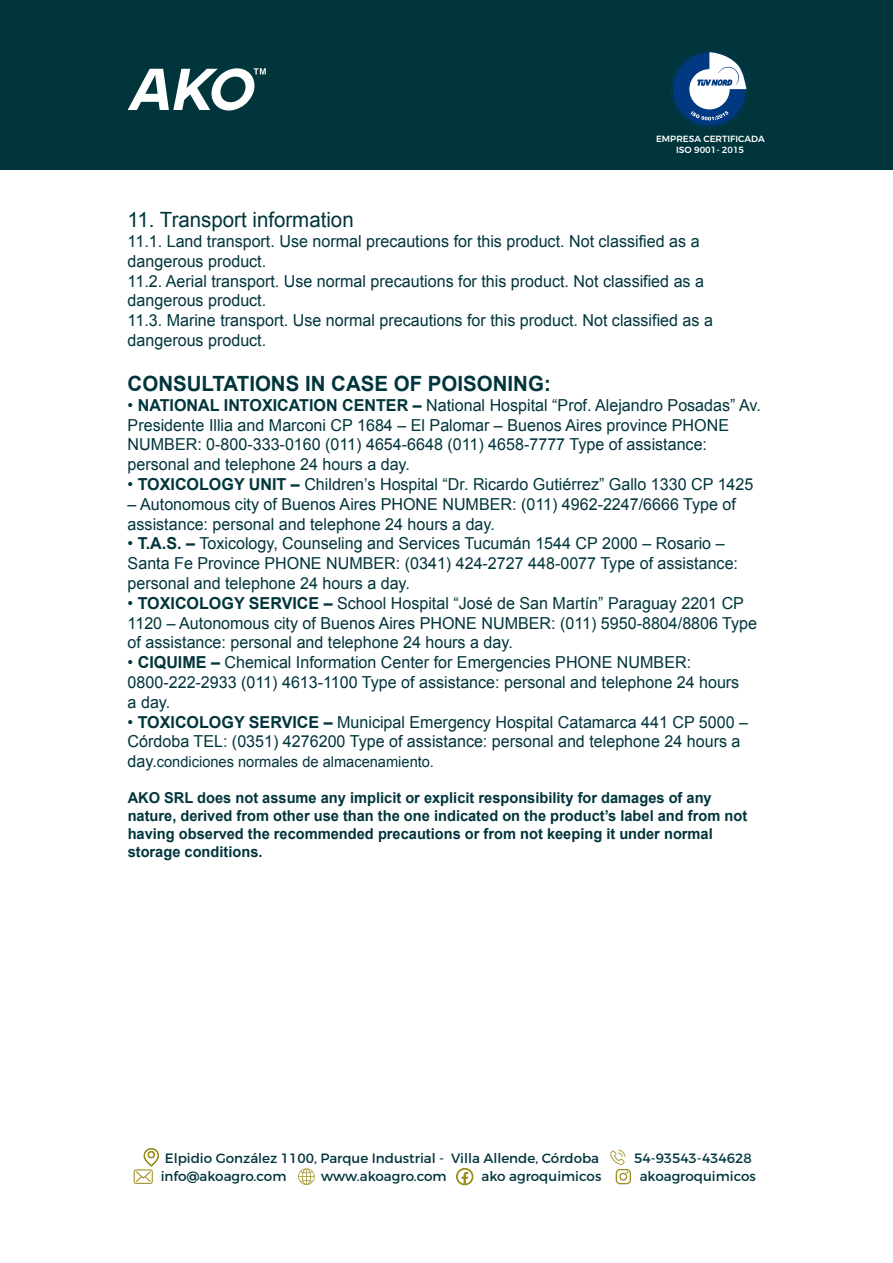
<style>
.page{position:relative;width:893px;height:1263px;background:#fff}
.page>*{position:absolute;margin:0;border:0;box-sizing:border-box;transform-origin:0 0}
.t1{font:700 21px "Arial";color:#00353c}
.t2{font:21px "Arial";color:#00353c}
.t3{font:16.5px/19.8px "Arial";color:#00353c}
.t4{font:700 15px/18px "Arial";color:#00353c}
.t5{font:15px "Arial";color:#00353c}
.t6{font:13.5px "Montserrat";color:#00353c}
.t7{font:500 9px/10.8px "Montserrat";color:#fff;text-align:center}
.s1{font-weight:700}
.s2{font-size:16.5px}
</style>
<div class="page">
<div style="left:0;top:0;width:893px;height:170px;background:#00353c"></div>
<svg style="left:671px;top:51px;width:77px;height:77px"></svg>
<svg style="left:128px;top:68px;width:138px;height:43px"></svg>
<svg style="left:134px;top:1148px;width:25px;height:36px"></svg>
<svg style="left:610px;top:1150px;width:21px;height:34px"></svg>
<svg style="left:298px;top:1168px;width:17px;height:17px"></svg>
<svg style="left:456px;top:1168px;width:18px;height:17px"></svg>
<p class="t7" style="left:656px;top:133px;width:110px">EMPRESA CERTIFICADA<br>ISO 9001- 2015</p>
<p class="t2" style="left:128px;top:206px;width:228px">11. Transport information</p>
<p class="t3" style="left:128px;top:231px;width:587px">11.1. Land transport. Use normal precautions for this product. Not classified as a dangerous product.<br>11.2. Aerial transport. Use normal precautions for this product. Not classified as a dangerous product.<br>11.3. Marine transport. Use normal precautions for this product. Not classified as a dangerous product.</p>
<p class="t1" style="left:128px;top:370px;width:425px">CONSULTATIONS IN CASE OF POISONING:</p>
<p class="t3" style="left:128px;top:395px;width:635px">• <span class="s1">NATIONAL INTOXICATION CENTER –</span> National Hospital “Prof. Alejandro Posadas” Av.<br>Presidente Illia and Marconi CP 1684 – El Palomar – Buenos Aires province PHONE NUMBER: 0-800-333-0160 (011) 4654-6648 (011) 4658-7777 Type of assistance: personal and telephone 24 hours a day.</p>
<p class="t3" style="left:128px;top:474px;width:627px">• <span class="s1">TOXICOLOGY UNIT –</span> Children’s Hospital “Dr. Ricardo Gutiérrez” Gallo 1330 CP 1425</p>
<p class="t3" style="left:128px;top:494px;width:610px">– Autonomous city of Buenos Aires PHONE NUMBER: (011) 4962-2247/6666 Type of assistance: personal and telephone 24 hours a day.</p>
<p class="t3" style="left:128px;top:534px;width:612px">• <span class="s1">T.A.S. –</span> Toxicology, Counseling and Services Tucumán 1544 CP 2000 – Rosario –<br>Santa Fe Province PHONE NUMBER: (0341) 424-2727 448-0077 Type of assistance: personal and telephone 24 hours a day.</p>
<p class="t3" style="left:128px;top:593px;width:631px">• <span class="s1">TOXICOLOGY SERVICE –</span> School Hospital “José de San Martín” Paraguay 2201 CP<br>1120 – Autonomous city of Buenos Aires PHONE NUMBER: (011) 5950-8804/8806 Type of assistance: personal and telephone 24 hours a day.</p>
<p class="t3" style="left:128px;top:653px;width:613px">• <span class="s1">CIQUIME –</span> Chemical Information Center for Emergencies PHONE NUMBER:<br>0800-222-2933 (011) 4613-1100 Type of assistance: personal and telephone 24 hours a day.</p>
<p class="t3" style="left:128px;top:712px;width:622px">• <span class="s1">TOXICOLOGY SERVICE –</span> Municipal Emergency Hospital Catamarca 441 CP 5000 –<br>Córdoba TEL: (0351) 4276200 Type of assistance: personal and telephone 24 hours a</p>
<p class="t5" style="left:128px;top:752px;width:308px"><span class="s2">day.</span>condiciones normales de almacenamiento.</p>
<p class="t4" style="left:128px;top:789px;width:621px">AKO SRL does not assume any implicit or explicit responsibility for damages of any nature, derived from other use than the one indicated on the product’s label and from not having observed the recommended precautions or from not keeping it under normal storage conditions.</p>
<p class="t6" style="left:165px;top:1150px;width:436px">Elpidio González 1100, Parque Industrial - Villa Allende, Córdoba</p>
<p class="t6" style="left:634px;top:1150px;width:119px">54-93543-434628</p>
<p class="t6" style="left:161px;top:1167px;width:127px">info@akoagro.com</p>
<p class="t6" style="left:321px;top:1167px;width:127px">www.akoagro.com</p>
<p class="t6" style="left:482px;top:1167px;width:121px">ako agroquimicos</p>
<p class="t6" style="left:640px;top:1167px;width:118px">akoagroquimicos</p>
</div>
